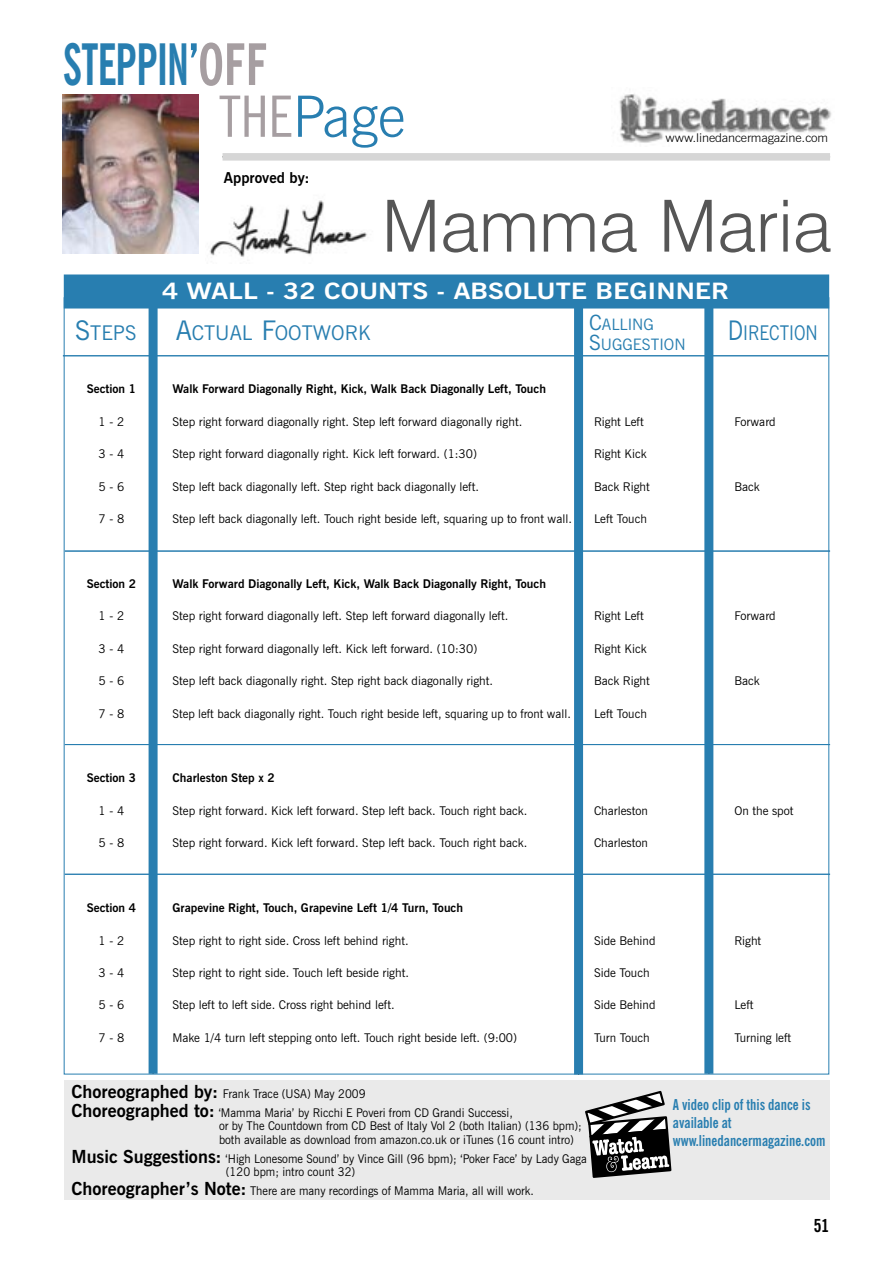
<style>
.page{position:relative;width:893px;height:1263px;background:#fff}
.page>*{position:absolute;margin:0;border:0;box-sizing:border-box;transform-origin:0 0}
.t1{font:300 72px "Swiss 721 BT";color:#565656}
.t2{font:700 condensed 57px "News Gothic BT";letter-spacing:-.02em;color:#287eb0;scale:.76 1}
.t3{font:300 57px "News Gothic BT";color:#287eb0}
.t4{font:700 22.5px "News Gothic BT";color:#fff;scale:1.2 1}
.t5{font:20.25px "News Gothic BT";color:#287eb0}
.t6{font:20.25px "News Gothic BT";color:#287eb0;scale:.85 1}
.t7{font:700 condensed 18px "News Gothic BT";color:#000}
.t8{font:15.75px "News Gothic BT";color:#287eb0}
.t9{font:700 condensed 15px/18px "News Gothic BT";color:#287eb0;scale:.95 1}
.t10{font:700 15px "News Gothic BT";color:#000}
.t11{font:12px "News Gothic BT";color:#000}
.t12{font:12px "News Gothic BT";color:#000;scale:.95 1}
.t13{font:700 12px "News Gothic BT";color:#000}
.t14{font:300 12px "News Gothic BT";letter-spacing:-.01em;color:#000;scale:1.08 1}
.s1{color:#a69ea1}
.s2{font-weight:400;font-stretch:condensed;color:#a69ea1}
.s3{font-size:21px}
.s4{font-size:27px}
.s5{font-weight:700;font-size:18px}
</style>
<div class="page">
<div style="left:149px;top:288px;width:9px;height:786px;background:#287eb0"></div>
<div style="left:574px;top:297px;width:9px;height:777px;background:#287eb0"></div>
<div style="left:704px;top:291px;width:9px;height:783px;background:#287eb0"></div>
<div style="left:65px;top:275px;width:763px;height:33px;background:#287eb0"></div>
<div style="left:64px;top:274px;width:765px;height:34px;border:2px solid #287eb0"></div>
<div style="left:64px;top:1080px;width:765px;height:119px;background:#eaeaea"></div>
<div style="left:223px;top:153px;width:607px;height:8px;background:#d6d6d6"></div>
<img style="left:619px;top:94px;width:213px;height:49px">
<hr style="left:63px;top:355px;width:765px;height:1px;background:#287eb0">
<hr style="left:65px;top:551px;width:765px;height:1px;background:#287eb0">
<img style="left:62px;top:95px;width:136px;height:158px">
<hr style="left:65px;top:744px;width:765px;height:1px;background:#287eb0">
<hr style="left:65px;top:874px;width:765px;height:1px;background:#287eb0">
<svg style="left:585px;top:1091px;width:86px;height:87px"></svg>
<img style="left:209px;top:200px;width:158px;height:57px">
<p class="t2" style="left:63px;top:30px;width:271px">STEPPIN’<span class="s1">OFF</span></p>
<p class="t3" style="left:219px;top:82px;width:188px"><span class="s2">THE</span>Page</p>
<p class="t10" style="left:224px;top:169px;width:87px">Approved by:</p>
<p class="t14" style="left:666px;top:131px;width:152px">www.linedancermagazine.com</p>
<p class="t1" style="left:382px;top:182px;width:451px">Mamma Maria</p>
<p class="t4" style="left:162px;top:277px;width:474px">4 WALL - 32 COUNTS - ABSOLUTE BEGINNER</p>
<p class="t8" style="left:589px;top:315px;width:66px"><span class="s3">C</span>ALLING</p>
<p class="t8" style="left:589px;top:334px;width:98px"><span class="s3">S</span>UGGESTION</p>
<p class="t5" style="left:75px;top:321px;width:63px"><span class="s4">S</span>TEPS</p>
<p class="t5" style="left:176px;top:321px;width:196px"><span class="s4">A</span>CTUAL <span class="s4">F</span>OOTWORK</p>
<p class="t6" style="left:728px;top:320px;width:107px"><span class="s4">D</span>IRECTION</p>
<p class="t13" style="left:87px;top:382px;width:51px">Section 1</p>
<p class="t13" style="left:173px;top:382px;width:375px">Walk Forward Diagonally Right, Kick, Walk Back Diagonally Left, Touch</p>
<p class="t11" style="left:99px;top:414px;width:27px">1 - 2</p>
<p class="t11" style="left:173px;top:414px;width:351px">Step right forward diagonally right. Step left forward diagonally right.</p>
<p class="t11" style="left:594px;top:414px;width:51px">Right Left</p>
<p class="t11" style="left:734px;top:414px;width:43px">Forward</p>
<p class="t11" style="left:99px;top:447px;width:27px">3 - 4</p>
<p class="t11" style="left:173px;top:447px;width:306px">Step right forward diagonally right. Kick left forward. (1:30)</p>
<p class="t11" style="left:594px;top:447px;width:54px">Right Kick</p>
<p class="t11" style="left:99px;top:479px;width:27px">5 - 6</p>
<p class="t11" style="left:173px;top:479px;width:308px">Step left back diagonally left. Step right back diagonally left.</p>
<p class="t11" style="left:594px;top:479px;width:57px">Back Right</p>
<p class="t11" style="left:734px;top:479px;width:27px">Back</p>
<p class="t11" style="left:99px;top:512px;width:27px">7 - 8</p>
<p class="t11" style="left:173px;top:512px;width:401px">Step left back diagonally left. Touch right beside left, squaring up to front wall.</p>
<p class="t11" style="left:594px;top:512px;width:54px">Left Touch</p>
<p class="t13" style="left:87px;top:576px;width:51px">Section 2</p>
<p class="t13" style="left:173px;top:576px;width:375px">Walk Forward Diagonally Left, Kick, Walk Back Diagonally Right, Touch</p>
<p class="t11" style="left:99px;top:609px;width:27px">1 - 2</p>
<p class="t11" style="left:173px;top:609px;width:337px">Step right forward diagonally left. Step left forward diagonally left.</p>
<p class="t11" style="left:594px;top:609px;width:51px">Right Left</p>
<p class="t11" style="left:734px;top:609px;width:43px">Forward</p>
<p class="t11" style="left:99px;top:641px;width:27px">3 - 4</p>
<p class="t11" style="left:173px;top:641px;width:306px">Step right forward diagonally left. Kick left forward. (10:30)</p>
<p class="t11" style="left:594px;top:641px;width:54px">Right Kick</p>
<p class="t11" style="left:99px;top:674px;width:27px">5 - 6</p>
<p class="t11" style="left:173px;top:674px;width:322px">Step left back diagonally right. Step right back diagonally right.</p>
<p class="t11" style="left:594px;top:674px;width:57px">Back Right</p>
<p class="t11" style="left:734px;top:674px;width:27px">Back</p>
<p class="t11" style="left:99px;top:706px;width:27px">7 - 8</p>
<p class="t11" style="left:173px;top:706px;width:400px">Step left back diagonally right. Touch right beside left, squaring up to front wall.</p>
<p class="t11" style="left:594px;top:706px;width:54px">Left Touch</p>
<p class="t13" style="left:87px;top:771px;width:51px">Section 3</p>
<p class="t13" style="left:173px;top:771px;width:104px">Charleston Step x 2</p>
<p class="t11" style="left:99px;top:803px;width:27px">1 - 4</p>
<p class="t11" style="left:173px;top:803px;width:356px">Step right forward. Kick left forward. Step left back. Touch right back.</p>
<p class="t11" style="left:594px;top:803px;width:55px">Charleston</p>
<p class="t11" style="left:734px;top:803px;width:61px">On the spot</p>
<p class="t11" style="left:99px;top:836px;width:27px">5 - 8</p>
<p class="t11" style="left:173px;top:836px;width:356px">Step right forward. Kick left forward. Step left back. Touch right back.</p>
<p class="t11" style="left:594px;top:836px;width:55px">Charleston</p>
<p class="t13" style="left:87px;top:900px;width:51px">Section 4</p>
<p class="t13" style="left:173px;top:900px;width:292px">Grapevine Right, Touch, Grapevine Left 1/4 Turn, Touch</p>
<p class="t11" style="left:99px;top:933px;width:27px">1 - 2</p>
<p class="t11" style="left:173px;top:933px;width:238px">Step right to right side. Cross left behind right.</p>
<p class="t11" style="left:594px;top:933px;width:63px">Side Behind</p>
<p class="t11" style="left:734px;top:933px;width:28px">Right</p>
<p class="t11" style="left:99px;top:965px;width:27px">3 - 4</p>
<p class="t11" style="left:173px;top:965px;width:238px">Step right to right side. Touch left beside right.</p>
<p class="t11" style="left:594px;top:965px;width:57px">Side Touch</p>
<p class="t11" style="left:99px;top:998px;width:27px">5 - 6</p>
<p class="t11" style="left:173px;top:998px;width:224px">Step left to left side. Cross right behind left.</p>
<p class="t11" style="left:594px;top:998px;width:63px">Side Behind</p>
<p class="t11" style="left:734px;top:998px;width:21px">Left</p>
<p class="t11" style="left:99px;top:1030px;width:27px">7 - 8</p>
<p class="t11" style="left:173px;top:1030px;width:346px">Make 1/4 turn left stepping onto left. Touch right beside left. (9:00)</p>
<p class="t11" style="left:594px;top:1030px;width:57px">Turn Touch</p>
<p class="t11" style="left:734px;top:1030px;width:58px">Turning left</p>
<p class="t12" style="left:71px;top:1086px;width:311px"><span class="s5">Choreographed by:</span> Frank Trace (USA) May 2009</p>
<p class="t12" style="left:71px;top:1106px;width:466px"><span class="s5">Choreographed to:</span> ‘Mamma Maria’ by Ricchi E Poveri from CD Grandi Successi,</p>
<p class="t12" style="left:219px;top:1119px;width:383px">or by The Countdown from CD Best of Italy Vol 2 (both Italian) (136 bpm);</p>
<p class="t12" style="left:219px;top:1132px;width:375px">both available as download from amazon.co.uk or iTunes (16 count intro)</p>
<p class="t12" style="left:71px;top:1151px;width:544px"><span class="s5">Music Suggestions:</span> ‘High Lonesome Sound’ by Vince Gill (96 bpm); ‘Poker Face’ by Lady Gaga</p>
<p class="t12" style="left:226px;top:1164px;width:138px">(120 bpm; intro count 32)</p>
<p class="t12" style="left:71px;top:1183px;width:488px"><span class="s5">Choreographer’s Note:</span> There are many recordings of Mamma Maria, all will work.</p>
<p class="t9" style="left:673px;top:1095px;width:146px">A video clip of this dance is available at</p>
<p class="t9" style="left:673px;top:1131px;width:162px">www.linedancermagazine.com</p>
<p class="t7" style="left:814px;top:1215px;width:17px">51</p>
</div>
